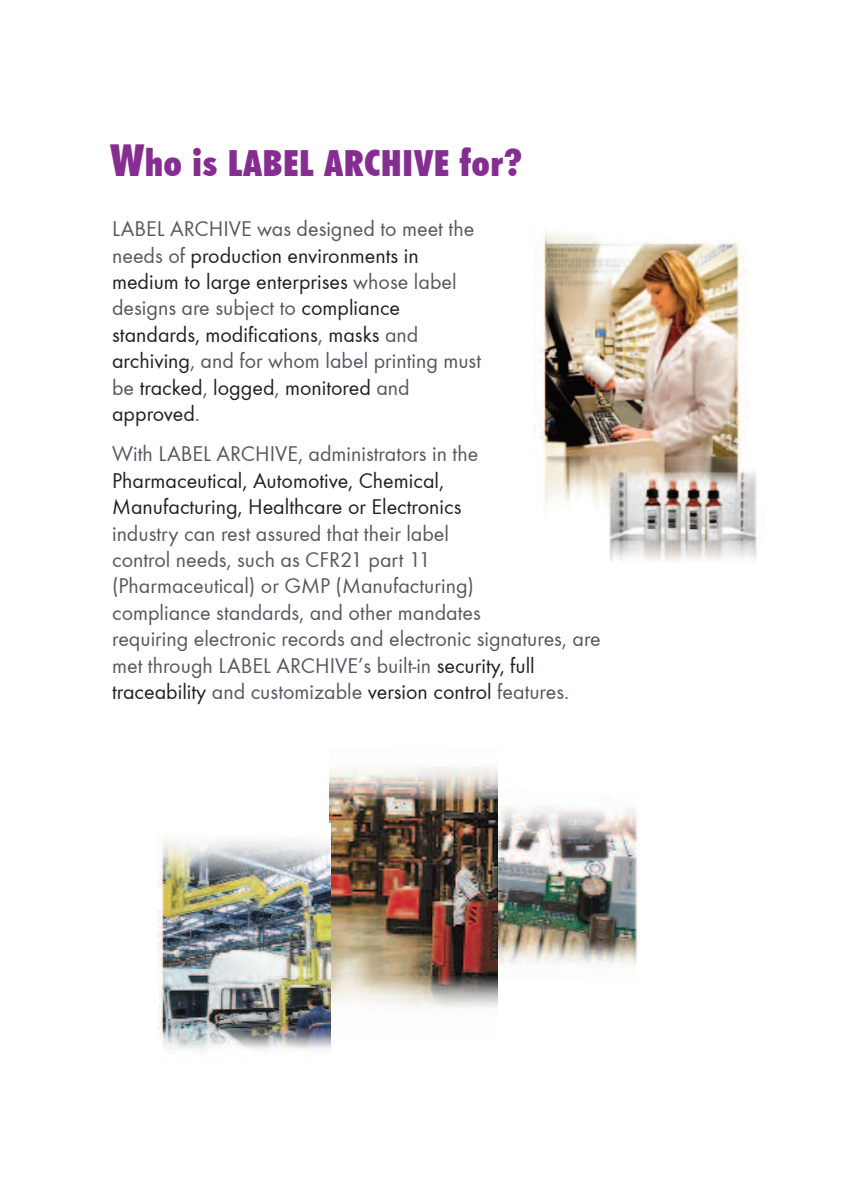
<style>
.page{position:relative;width:842px;height:1191px;background:#fff}
.page>*{position:absolute;margin:0;border:0;box-sizing:border-box;transform-origin:0 0}
.t1{font:900 condensed 36px "Futura BT";letter-spacing:.025em;color:#862d91}
.t2{font:22px/26.4px "Futura";color:#535860}
.t3{font:22px/26.4px "Futura";color:#231f20}
.s1{font-size:44px}
.s2{color:#535860}
.s3{color:#231f20}
</style>
<div class="page">
<img style="left:498px;top:806px;width:140px;height:158px">
<img style="left:533px;top:231px;width:225px;height:332px">
<img style="left:330px;top:766px;width:168px;height:276px">
<img style="left:157px;top:837px;width:173px;height:214px">
<h1 class="t1" style="left:111px;top:142px;width:413px"><span class="s1">W</span>ho is LABEL ARCHIVE for?</h1>
<p class="t3" style="left:112px;top:217px;width:371px"><span class="s2">LABEL ARCHIVE was designed to meet the needs of</span> production environments in medium to large enterprises <span class="s2">whose label designs are subject to</span> compliance standards, modifications<span class="s2">,</span> masks <span class="s2">and </span>archiving<span class="s2">, and for whom label printing must be</span> tracked<span class="s2">,</span> logged<span class="s2">,</span> monitored <span class="s2">and </span>approved<span class="s2">.</span></p>
<p class="t2" style="left:112px;top:442px;width:368px">With LABEL ARCHIVE, administrators in the</p>
<p class="t3" style="left:112px;top:469px;width:351px">Pharmaceutical, Automotive, Chemical,<br>Manufacturing, Healthcare or Electronics</p>
<p class="t2" style="left:112px;top:521px;width:490px">industry can rest assured that their label<br>control needs, such as CFR21 part 11<br>(Pharmaceutical) or GMP (Manufacturing)<br>compliance standards, and other mandates<br>requiring electronic records and electronic signatures, are met through LABEL ARCHIVE’s built-in <span class="s3">security, full traceability</span> and customizable <span class="s3">version control</span> features.</p>
</div>
